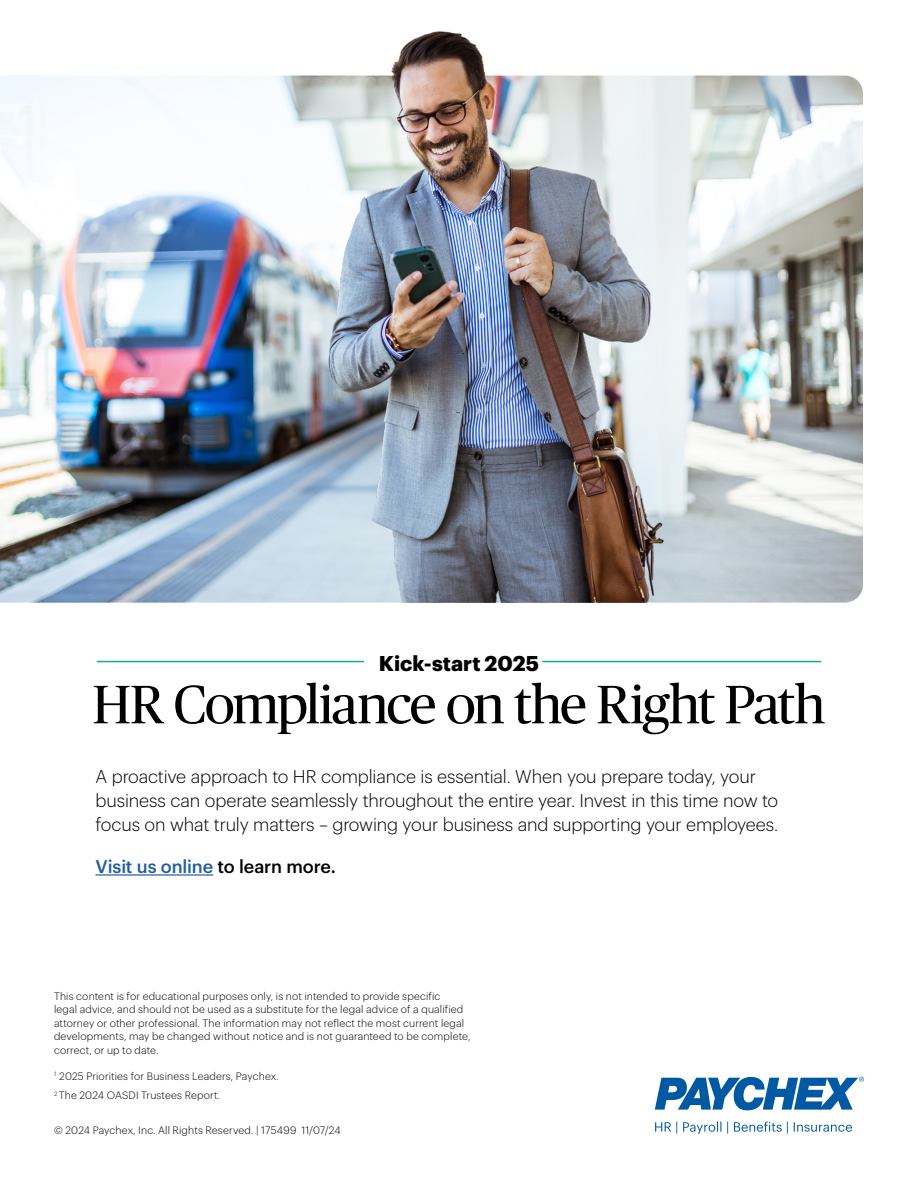
<style>
.page{position:relative;width:918px;height:1188px;background:#fff}
.page>*{position:absolute;margin:0;border:0;box-sizing:border-box;transform-origin:0 0}
.t1{font:54px "Publico Headline";letter-spacing:-.03em;color:#000}
.t2{font:700 21px "Graphik";color:#000}
.t3{font:300 18px/24px "Graphik";letter-spacing:-.005em;color:#000}
.t4{font:500 18px "Graphik";letter-spacing:-.005em;color:#215e9e}
.t5{font:300 10.5px/13.5px "Graphik";letter-spacing:.015em;color:#000}
.s1{color:#000}
</style>
<div class="page">
<svg style="left:655px;top:1077px;width:209px;height:33px"></svg>
<svg style="left:655px;top:1121px;width:197px;height:13px"></svg>
<hr style="left:95px;top:874px;width:118px;height:2px;background:#215e9e">
<hr style="left:97px;top:661px;width:267px;height:1px;background:#18a3a5">
<hr style="left:542px;top:661px;width:279px;height:1px;background:#18a3a5">
<img style="left:0;top:31px;width:863px;height:572px">
<h2 class="t2" style="left:379px;top:647px;width:162px">Kick-start 2025</h2>
<h1 class="t1" style="left:92px;top:667px;width:735px">HR Compliance on the Right Path</h1>
<p class="t3" style="left:95px;top:763px;width:684px">A proactive approach to HR compliance is essential. When you prepare today, your business can operate seamlessly throughout the entire year. Invest in this time now to focus on what truly matters – growing your business and supporting your employees.</p>
<h3 class="t4" style="left:95px;top:853px;width:242px">Visit us online <span class="s1">to learn more.</span></h3>
<p class="t5" style="left:54px;top:989px;width:418px">This content is for educational purposes only, is not intended to provide specific<br>legal advice, and should not be used as a substitute for the legal advice of a qualified attorney or other professional. The information may not reflect the most current legal developments, may be changed without notice and is not guaranteed to be complete, correct, or up to date.</p>
<p class="t5" style="left:54px;top:1066px;width:226px;line-height:19.4px"><sup>1</sup> 2025 Priorities for Business Leaders, Paychex.<br><sup>2</sup> The 2024 OASDI Trustees Report.</p>
<p class="t5" style="left:54px;top:1123px;width:288px">© 2024 Paychex, Inc. All Rights Reserved. | 175499 11/07/24</p>
</div>
